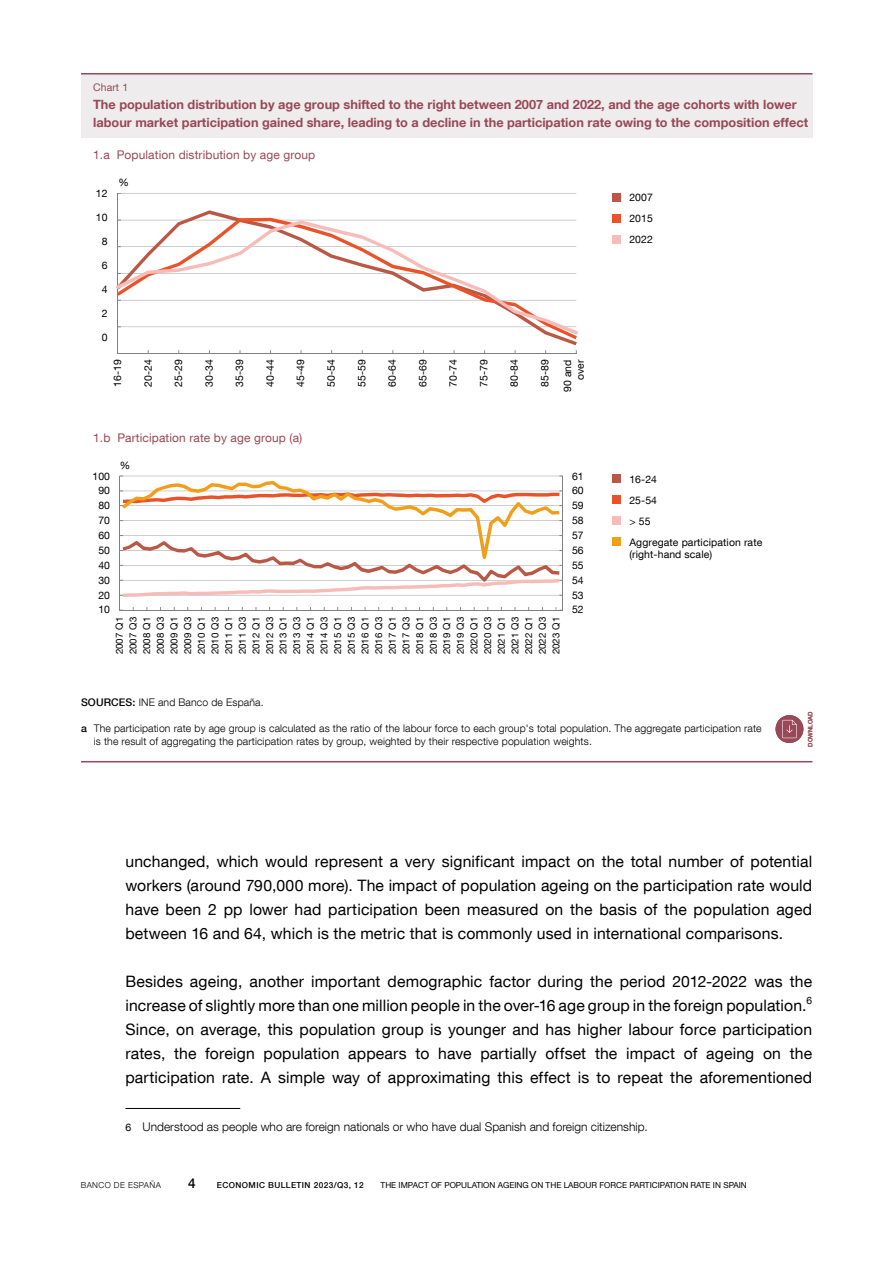
<style>
.page{position:relative;width:893px;height:1263px;background:#fff}
.page>*{position:absolute;margin:0;border:0;box-sizing:border-box;transform-origin:0 0}
.Texto_artículo{font:15.75px/24px "Bd E Neue Helvetica";letter-spacing:.01em;color:#000;text-align:justify}
.t1{font:500 13.5px "Bd E Neue Helvetica";color:#000}
.t2{font:700 12.75px/18px "Bd E Neue Helvetica";color:#984856}
.Citas_1_texto{font:300 12px "Bd E Neue Helvetica";color:#000}
.t3{font:12px "Bd E Neue Helvetica";letter-spacing:.01em;color:#984856}
.t4{font:300 10.5px/12.6px "Bd E Neue Helvetica";letter-spacing:.01em;color:#000}
.t5{font:10.5px/12.6px "Bd E Neue Helvetica";letter-spacing:-.005em;color:#000}
.t6{font:10.5px "Bd E Neue Helvetica";letter-spacing:.01em;color:#984856}
.t7{font:9.75px/13.6px "Bd E Neue Helvetica";color:#000;text-align:justify}
.t8{font:8.25px "Bd E Neue Helvetica";color:#000}
.t9{font:500 8.25px "Bd E Neue Helvetica";letter-spacing:.05em;color:#000}
.t10{font:300 8.25px "Bd E Neue Helvetica";letter-spacing:.05em;color:#000}
.t11{font:500 6px "Bd E Neue Helvetica";color:#984856}
.s1{font-weight:500}
.s2{font-weight:400;font-size:10.5px}
</style>
<div class="page">
<hr style="left:125px;top:1108px;width:115px;height:1px;background:#000">
<div style="left:81px;top:74px;width:731px;height:64px;background:#efeced"></div>
<hr style="left:81px;top:761px;width:731px;height:1px;background:#984856">
<hr style="left:81px;top:73px;width:731px;height:2px;background:#984856">
<div style="left:613px;top:538px;width:8px;height:8px;background:#f19e1a"></div>
<div style="left:613px;top:517px;width:8px;height:8px;background:#f7bbb8"></div>
<div style="left:613px;top:496px;width:8px;height:8px;background:#ea5229"></div>
<div style="left:613px;top:475px;width:8px;height:8px;background:#ba5845"></div>
<div style="left:613px;top:235px;width:8px;height:8px;background:#f7bbb8"></div>
<div style="left:613px;top:214px;width:8px;height:8px;background:#ea5229"></div>
<div style="left:613px;top:193px;width:8px;height:8px;background:#ba5845"></div>
<hr style="left:118px;top:193px;width:458px;height:1px;background:#a6a5a5">
<hr style="left:117px;top:193px;width:1px;height:161px;background:#7f8080">
<hr style="left:118px;top:353px;width:458px;height:1px;background:#7f8080">
<svg style="left:118px;top:218px;width:459px;height:121px"></svg>
<svg style="left:116px;top:220px;width:462px;height:115px"></svg>
<hr style="left:562px;top:476px;width:1px;height:134px;background:#7f8080">
<hr style="left:119px;top:476px;width:1px;height:134px;background:#7f8080">
<hr style="left:120px;top:610px;width:443px;height:1px;background:#7f8080">
<svg style="left:120px;top:476px;width:442px;height:121px"></svg>
<div style="left:775px;top:715px;width:28px;height:28px;background:#984856;border-radius:50%"></div>
<svg style="left:782px;top:720px;width:15px;height:18px"></svg>
<p class="t6" style="left:93px;top:81px;width:37px">Chart 1</p>
<p class="t2" style="left:93px;top:95px;width:716px">The population distribution by age group shifted to the right between 2007 and 2022, and the age cohorts with lower labour market participation gained share, leading to a decline in the participation rate owing to the composition effect</p>
<p class="t3" style="left:93px;top:147px;width:224px">1.a Population distribution by age group</p>
<p class="t5" style="left:96px;top:187px;width:13px">12</p>
<p class="t5" style="left:96px;top:211px;width:13px">10</p>
<p class="t5" style="left:102px;top:235px;width:7px">8</p>
<p class="t5" style="left:102px;top:259px;width:7px">6</p>
<p class="t5" style="left:102px;top:283px;width:7px">4</p>
<p class="t5" style="left:102px;top:307px;width:7px">2</p>
<p class="t5" style="left:102px;top:331px;width:7px">0</p>
<p class="t5" style="left:118px;top:176px;width:12px">%</p>
<p class="t5" style="left:111px;top:387px;width:29px;rotate:-90deg">16-19</p>
<p class="t5" style="left:141px;top:387px;width:29px;rotate:-90deg">20-24</p>
<p class="t5" style="left:172px;top:387px;width:29px;rotate:-90deg">25-29</p>
<p class="t5" style="left:202px;top:387px;width:29px;rotate:-90deg">30-34</p>
<p class="t5" style="left:233px;top:387px;width:29px;rotate:-90deg">35-39</p>
<p class="t5" style="left:263px;top:387px;width:29px;rotate:-90deg">40-44</p>
<p class="t5" style="left:294px;top:387px;width:29px;rotate:-90deg">45-49</p>
<p class="t5" style="left:325px;top:387px;width:29px;rotate:-90deg">50-54</p>
<p class="t5" style="left:355px;top:387px;width:29px;rotate:-90deg">55-59</p>
<p class="t5" style="left:386px;top:387px;width:29px;rotate:-90deg">60-64</p>
<p class="t5" style="left:416px;top:387px;width:29px;rotate:-90deg">65-69</p>
<p class="t5" style="left:447px;top:387px;width:29px;rotate:-90deg">70-74</p>
<p class="t5" style="left:477px;top:387px;width:29px;rotate:-90deg">75-79</p>
<p class="t5" style="left:508px;top:387px;width:29px;rotate:-90deg">80-84</p>
<p class="t5" style="left:533px;top:392px;width:34px;line-height:22.6px;text-align:center;rotate:-90deg">85-89<br>90 and</p>
<p class="t5" style="left:573px;top:380px;width:22px;rotate:-90deg">over</p>
<p class="t3" style="left:93px;top:431px;width:211px">1.b Participation rate by age group (a)</p>
<p class="t5" style="left:120px;top:459px;width:12px">%</p>
<p class="t5" style="left:93px;top:469px;width:19px">100</p>
<p class="t5" style="left:572px;top:469px;width:13px">61</p>
<p class="t5" style="left:98px;top:484px;width:13px">90</p>
<p class="t5" style="left:572px;top:484px;width:13px">60</p>
<p class="t5" style="left:98px;top:499px;width:13px">80</p>
<p class="t5" style="left:572px;top:499px;width:13px">59</p>
<p class="t5" style="left:98px;top:514px;width:13px">70</p>
<p class="t5" style="left:572px;top:514px;width:13px">58</p>
<p class="t5" style="left:98px;top:529px;width:13px">60</p>
<p class="t5" style="left:572px;top:529px;width:13px">57</p>
<p class="t5" style="left:98px;top:544px;width:13px">50</p>
<p class="t5" style="left:572px;top:544px;width:13px">56</p>
<p class="t5" style="left:98px;top:558px;width:13px">40</p>
<p class="t5" style="left:572px;top:558px;width:13px">55</p>
<p class="t5" style="left:98px;top:573px;width:13px">30</p>
<p class="t5" style="left:572px;top:573px;width:13px">54</p>
<p class="t5" style="left:98px;top:588px;width:13px">20</p>
<p class="t5" style="left:572px;top:588px;width:13px">53</p>
<p class="t5" style="left:98px;top:603px;width:13px">10</p>
<p class="t5" style="left:572px;top:603px;width:13px">52</p>
<p class="t7" style="left:112px;top:654px;width:39px;rotate:-90deg">2007 Q1<br>2007 Q3<br>2008 Q1<br>2008 Q3<br>2009 Q1<br>2009 Q3<br>2010 Q1<br>2010 Q3<br>2011 Q1<br>2011 Q3<br>2012 Q1<br>2012 Q3<br>2013 Q1<br>2013 Q3<br>2014 Q1<br>2014 Q3<br>2015 Q1<br>2015 Q3<br>2016 Q1<br>2016 Q3<br>2017 Q1<br>2017 Q3<br>2018 Q1<br>2018 Q3<br>2019 Q1<br>2019 Q3<br>2020 Q1<br>2020 Q3<br>2021 Q1<br>2021 Q3<br>2022 Q1<br>2022 Q3<br>2023 Q1</p>
<p class="t5" style="left:629px;top:191px;width:25px">2007</p>
<p class="t5" style="left:629px;top:212px;width:25px">2015</p>
<p class="t5" style="left:629px;top:233px;width:25px">2022</p>
<p class="t5" style="left:629px;top:472px;width:29px">16-24</p>
<p class="t5" style="left:629px;top:493px;width:29px">25-54</p>
<p class="t5" style="left:629px;top:515px;width:23px">&gt; 55</p>
<p class="t5" style="left:629px;top:535px;width:134px">Aggregate participation rate (right-hand scale)</p>
<p class="t4" style="left:81px;top:696px;width:184px"><span class="s1">SOURCES:</span> INE and Banco de España.</p>
<p class="t4" style="left:94px;top:722px;width:669px;text-indent:-13px"><span class="s1">a</span> The participation rate by age group is calculated as the ratio of the labour force to each group's total population. The aggregate participation rate is the result of aggregating the participation rates by group, weighted by their respective population weights.</p>
<p class="t11" style="left:807px;top:747px;width:37px;rotate:-90deg">DOWNLOAD</p>
<p class="Texto_artículo" style="left:125px;top:849px;width:688px">unchanged, which would represent a very significant impact on the total number of potential workers (around 790,000 more). The impact of population ageing on the participation rate would have been 2 pp lower had participation been measured on the basis of the population aged between 16 and 64, which is the metric that is commonly used in international comparisons.</p>
<p class="Texto_artículo" style="left:125px;top:969px;width:688px">Besides ageing, another important demographic factor during the period 2012-2022 was the increase of slightly more than one million people in the over-16 age group in the foreign population.<sup>6<br></sup>Since, on average, this population group is younger and has higher labour force participation rates, the foreign population appears to have partially offset the impact of ageing on the participation rate. A simple way of approximating this effect is to repeat the aforementioned</p>
<p class="Citas_1_texto" style="left:125px;top:1120px;width:524px"><span class="s2">6</span> Understood as people who are foreign nationals or who have dual Spanish and foreign citizenship.</p>
<p class="t10" style="left:81px;top:1180px;width:82px">BANCO DE ESPAÑA</p>
<p class="t1" style="left:188px;top:1175px;width:9px">4</p>
<p class="t9" style="left:217px;top:1180px;width:148px">ECONOMIC BULLETIN 2023/Q3, 12</p>
<p class="t8" style="left:381px;top:1180px;width:368px">THE IMPACT OF POPULATION AGEING ON THE LABOUR FORCE PARTICIPATION RATE IN SPAIN</p>
</div>
